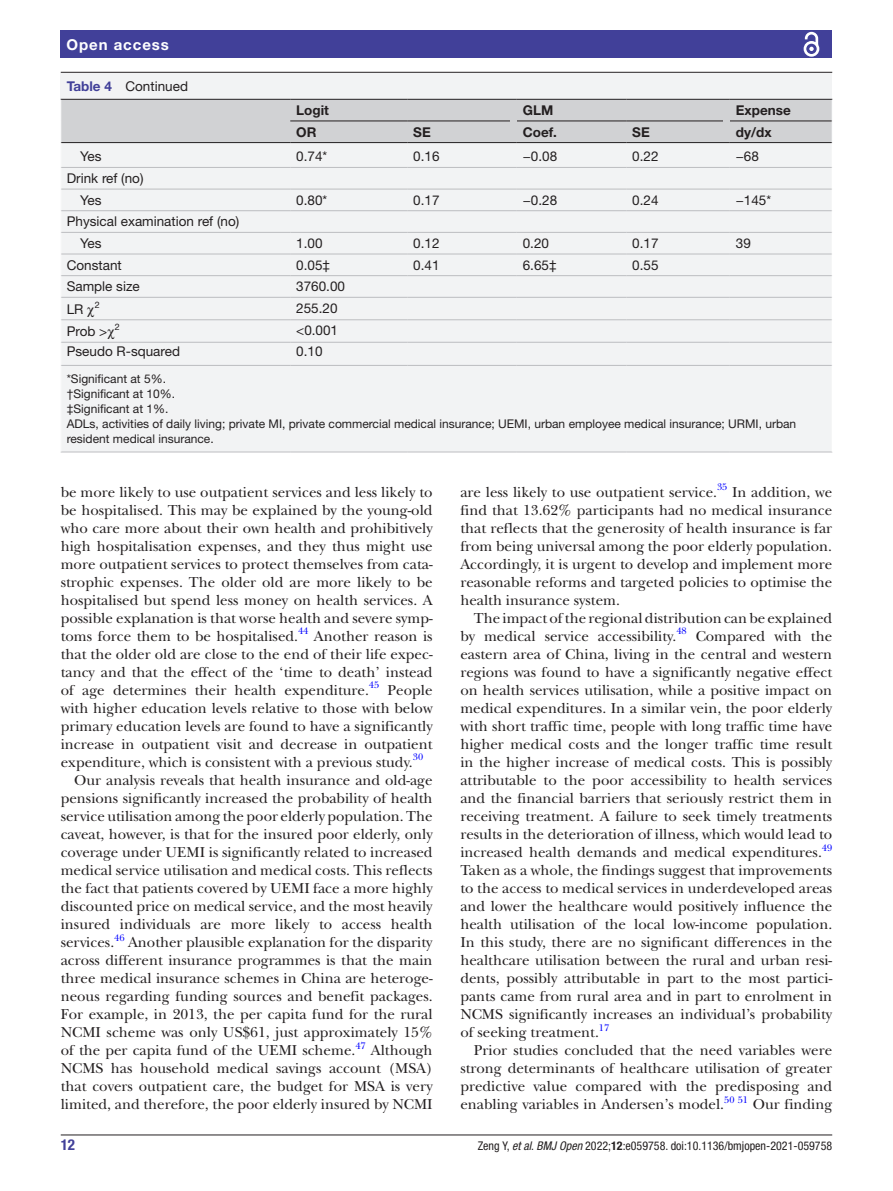
<style>
.page{position:relative;width:893px;height:1191px;background:#fff}
.page>*{position:absolute;margin:0;border:0;box-sizing:border-box;transform-origin:0 0}
.t1{font:15px/18px "New Baskerville";color:#231f20;text-align:justify}
.t2{font:700 15px "Helvetica Neue LT Std";letter-spacing:.065em;color:#fff}
.t3{font:700 condensed 15px "Helvetica Neue LT Std";color:#414099}
.t4{font:13.5px/21.6px "Helvetica Neue LT Std";color:#231f20}
.t5{font:700 13.5px "Helvetica Neue LT Std";color:#231f20}
.t6{font:12px/15px "Helvetica Neue LT Std";color:#231f20}
.t7{font:condensed 12px "Helvetica Neue LT Std";color:#231f20}
.t8{font:9.9px "New Baskerville";color:#00f}
.t9{font:9px "Helvetica Neue LT Std";color:#231f20}
.s1{font-weight:700;color:#414099}
.s2{font-style:italic}
.s3{font-weight:700}
</style>
<div class="page">
<hr style="left:61px;top:1134px;width:771px;height:1px;background:#231f20">
<div style="left:61px;top:31px;width:771px;height:27px;background:#414099"></div>
<svg style="left:803px;top:31px;width:17px;height:26px"></svg>
<div style="left:61px;top:91px;width:771px;height:361px;background:#f2f3f4"></div>
<hr style="left:290px;top:365px;width:117px;height:1px;background:#bcbdc0">
<hr style="left:407px;top:365px;width:110px;height:1px;background:#bcbdc0">
<hr style="left:517px;top:365px;width:109px;height:1px;background:#bcbdc0">
<hr style="left:626px;top:365px;width:104px;height:1px;background:#bcbdc0">
<hr style="left:730px;top:365px;width:102px;height:1px;background:#bcbdc0">
<hr style="left:61px;top:365px;width:229px;height:1px;background:#bcbdc0">
<hr style="left:61px;top:452px;width:229px;height:1px;background:#bcbdc0">
<hr style="left:290px;top:452px;width:117px;height:1px;background:#bcbdc0">
<hr style="left:407px;top:452px;width:110px;height:1px;background:#bcbdc0">
<hr style="left:517px;top:452px;width:109px;height:1px;background:#bcbdc0">
<hr style="left:626px;top:452px;width:104px;height:1px;background:#bcbdc0">
<hr style="left:730px;top:452px;width:102px;height:1px;background:#bcbdc0">
<div style="left:61px;top:73px;width:771px;height:18px;background:#f2f3f4"></div>
<hr style="left:61px;top:72px;width:771px;height:1px;background:#231f20">
<svg style="left:60px;top:99px;width:773px;height:244px"></svg>
<p class="t2" style="left:66px;top:35px;width:104px">Open access</p>
<p class="t4" style="left:67px;top:75px;width:123px"><span class="s1">Table 4</span> Continued</p>
<p class="t5" style="left:296px;top:102px;width:34px">Logit</p>
<p class="t5" style="left:523px;top:102px;width:32px">GLM</p>
<p class="t5" style="left:736px;top:102px;width:56px">Expense</p>
<p class="t5" style="left:296px;top:123px;width:22px">OR</p>
<p class="t5" style="left:413px;top:123px;width:19px">SE</p>
<p class="t5" style="left:523px;top:123px;width:36px">Coef.</p>
<p class="t5" style="left:632px;top:123px;width:19px">SE</p>
<p class="t5" style="left:736px;top:123px;width:37px">dy/dx</p>
<p class="t4" style="left:80px;top:146px;width:23px">Yes</p>
<p class="t4" style="left:296px;top:146px;width:33px">0.74*</p>
<p class="t4" style="left:413px;top:146px;width:28px">0.16</p>
<p class="t4" style="left:523px;top:146px;width:36px">−0.08</p>
<p class="t4" style="left:632px;top:146px;width:28px">0.22</p>
<p class="t4" style="left:736px;top:146px;width:25px">−68</p>
<p class="t4" style="left:80px;top:167px;width:65px;text-indent:-14px">Drink ref (no)<br>Yes</p>
<p class="t4" style="left:296px;top:189px;width:33px">0.80*</p>
<p class="t4" style="left:413px;top:189px;width:28px">0.17</p>
<p class="t4" style="left:523px;top:189px;width:36px">−0.28</p>
<p class="t4" style="left:632px;top:189px;width:28px">0.24</p>
<p class="t4" style="left:736px;top:189px;width:37px">−145*</p>
<p class="t4" style="left:80px;top:211px;width:161px;text-indent:-14px">Physical examination ref (no)<br>Yes</p>
<p class="t4" style="left:296px;top:232px;width:28px">1.00</p>
<p class="t4" style="left:413px;top:232px;width:28px">0.12</p>
<p class="t4" style="left:523px;top:232px;width:28px">0.20</p>
<p class="t4" style="left:632px;top:232px;width:28px">0.17</p>
<p class="t4" style="left:736px;top:232px;width:17px">39</p>
<p class="t4" style="left:67px;top:254px;width:57px">Constant</p>
<p class="t4" style="left:296px;top:254px;width:35px">0.05‡</p>
<p class="t4" style="left:413px;top:254px;width:28px">0.41</p>
<p class="t4" style="left:523px;top:254px;width:35px">6.65‡</p>
<p class="t4" style="left:632px;top:254px;width:28px">0.55</p>
<p class="t4" style="left:67px;top:275px;width:74px">Sample size</p>
<p class="t4" style="left:296px;top:275px;width:50px">3760.00</p>
<p class="t4" style="left:67px;top:298px;width:18px">LR</p>
<p class="t9" style="left:95px;top:299px;width:6px">2</p>
<p class="t4" style="left:296px;top:297px;width:43px">255.20</p>
<p class="t4" style="left:67px;top:320px;width:54px">Prob &gt; <sup>2</sup></p>
<p class="t4" style="left:296px;top:320px;width:43px">&lt;0.001</p>
<p class="t4" style="left:67px;top:340px;width:115px">Pseudo R-squared</p>
<p class="t4" style="left:296px;top:340px;width:28px">0.10</p>
<p class="t6" style="left:67px;top:371px;width:731px">*Significant at 5%.<br>†Significant at 10%.<br>‡Significant at 1%.<br>ADLs, activities of daily living; private MI, private commercial medical insurance; UEMI, urban employee medical insurance; URMI, urban resident medical insurance.</p>
<p class="t1" style="left:61px;top:483px;width:373px">be more likely to use outpatient services and less likely to be hospitalised. This may be explained by the young-old who care more about their own health and prohibitively high hospitalisation expenses, and they thus might use more outpatient services to protect themselves from cata&shy;strophic expenses. The older old are more likely to be hospitalised but spend less money on health services. A possible explanation is that worse health and severe symp&shy;toms force them to be hospitalised.</p>
<p class="t8" style="left:298px;top:625px;width:12px">44</p>
<p class="t1" style="left:61px;top:627px;width:373px;text-indent:253px">Another reason is that the older old are close to the end of their life expec&shy;tancy and that the effect of the ‘time to death’ instead of age determines their health expenditure.</p>
<p class="t8" style="left:369px;top:679px;width:12px">45</p>
<p class="t1" style="left:61px;top:681px;width:373px;text-indent:327px">People with higher education levels relative to those with below primary education levels are found to have a significantly increase in outpatient visit and decrease in outpatient expenditure, which is consistent with a previous study.</p>
<p class="t8" style="left:413px;top:751px;width:12px">30</p>
<p class="t1" style="left:61px;top:771px;width:373px;text-indent:13px">Our analysis reveals that health insurance and old-age pensions significantly increased the probability of health service utilisation among the poor elderly population. The caveat, however, is that for the insured poor elderly, only coverage under UEMI is significantly related to increased medical service utilisation and medical costs. This reflects the fact that patients covered by UEMI face a more highly discounted price on medical service, and the most heavily insured individuals are more likely to access health services.</p>
<p class="t8" style="left:114px;top:931px;width:12px">46</p>
<p class="t1" style="left:61px;top:933px;width:373px;text-indent:67px">Another plausible explanation for the disparity across different insurance programmes is that the main three medical insurance schemes in China are heteroge&shy;neous regarding funding sources and benefit packages.<br>For example, in 2013, the per capita fund for the rural NCMI scheme was only US$61, just approximately 15% of the per capita fund of the UEMI scheme.</p>
<p class="t8" style="left:355px;top:1039px;width:12px">47</p>
<p class="t1" style="left:61px;top:1041px;width:373px;text-indent:310px">Although NCMS has household medical savings account (MSA) that covers outpatient care, the budget for MSA is very limited, and therefore, the poor elderly insured by NCMI</p>
<p class="t1" style="left:460px;top:483px;width:258px">are less likely to use outpatient service.</p>
<p class="t8" style="left:717px;top:481px;width:12px">35</p>
<p class="t1" style="left:460px;top:483px;width:373px;text-indent:272px">In addition, we find that 13.62% participants had no medical insurance that reflects that the generosity of health insurance is far from being universal among the poor elderly population.<br>Accordingly, it is urgent to develop and implement more reasonable reforms and targeted policies to optimise the health insurance system.</p>
<p class="t1" style="left:460px;top:609px;width:373px;text-indent:14px">The impact of the regional distribution can be explained by medical service accessibility.</p>
<p class="t8" style="left:676px;top:625px;width:12px">48</p>
<p class="t1" style="left:460px;top:627px;width:373px;text-indent:235px">Compared with the eastern area of China, living in the central and western regions was found to have a significantly negative effect on health services utilisation, while a positive impact on medical expenditures. In a similar vein, the poor elderly with short traffic time, people with long traffic time have higher medical costs and the longer traffic time result in the higher increase of medical costs. This is possibly attributable to the poor accessibility to health services and the financial barriers that seriously restrict them in receiving treatment. A failure to seek timely treatments results in the deterioration of illness, which would lead to increased health demands and medical expenditures.<sup>49<br></sup>Taken as a whole, the findings suggest that improvements to the access to medical services in underdeveloped areas and lower the healthcare would positively influence the health utilisation of the local low-income population.<br>In this study, there are no significant differences in the healthcare utilisation between the rural and urban resi&shy;dents, possibly attributable in part to the most partici&shy;pants came from rural area and in part to enrolment in NCMS significantly increases an individual’s probability of seeking treatment.<sup>17</sup></p>
<p class="t1" style="left:460px;top:1041px;width:373px;text-indent:14px">Prior studies concluded that the need variables were strong determinants of healthcare utilisation of greater predictive value compared with the predisposing and enabling variables in Andersen’s model.<sup>50</sup> <sup>51</sup> Our finding</p>
<p class="t3" style="left:61px;top:1135px;width:16px">12</p>
<p class="t7" style="left:478px;top:1138px;width:356px">Zeng Y, <span class="s2">et al</span>. <span class="s2">BMJ Open</span> 2022;<span class="s3">12</span>:e059758. doi:10.1136/bmjopen-2021-059758</p>
</div>
